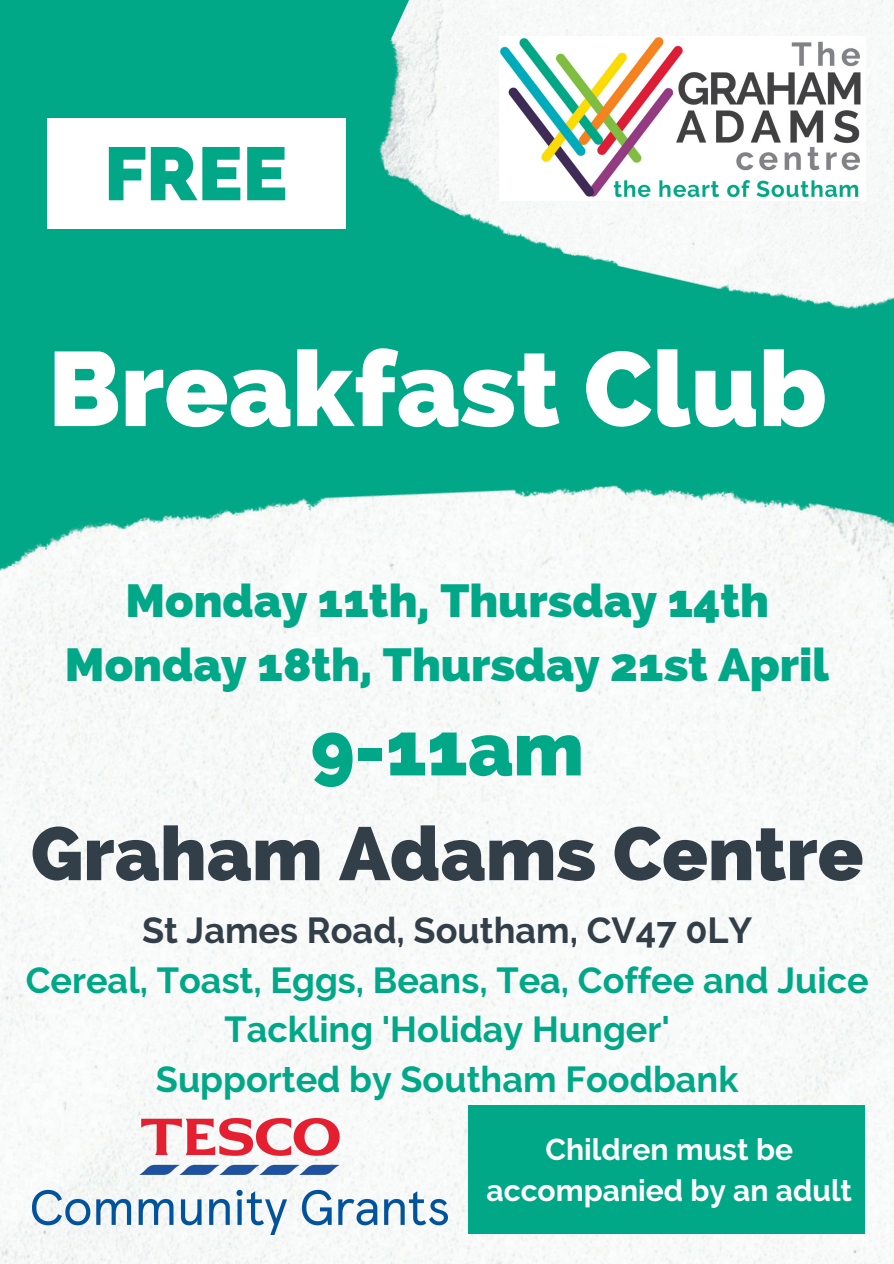
<style>
.page{position:relative;width:894px;height:1264px;background:#fff}
.page>*{position:absolute;margin:0;border:0;box-sizing:border-box;transform-origin:0 0}
.t1{font:800 105.15px "Raleway";color:#fff}
.t2{font:800 75px "Raleway";color:#323e48}
.t3{font:800 75px "Raleway";color:#00a887}
.t4{font:800 46.5px "Raleway";color:#00a887}
.t5{font:700 36px "Raleway";color:#00a887}
.t6{font:700 36px "Raleway";color:#323e48}
.t7{font:700 30px/41.7px "Raleway";color:#fff;text-align:center}
</style>
<div class="page">
<div style="left:0;top:0;width:893px;height:1263px;background:#00a887"></div>
<div style="left:47px;top:119px;width:298px;height:110px;background:#fff"></div>
<img style="left:336px;top:0;width:557px;height:309px">
<div style="left:0;top:485px;width:893px;height:778px;background:#f8f9f9"></div>
<img style="left:500px;top:36px;width:364px;height:165px">
<img style="left:33px;top:1118px;width:414px;height:116px">
<div style="left:468px;top:1105px;width:396px;height:128px;background:#00a887"></div>
<p class="t3" style="left:104px;top:130px;width:185px">FREE</p>
<p class="t1" style="left:48px;top:327px;width:780px">Breakfast Club</p>
<p class="t4" style="left:125px;top:573px;width:645px">Monday 11th, Thursday 14th</p>
<p class="t4" style="left:65px;top:637px;width:765px">Monday 18th, Thursday 21st April</p>
<p class="t3" style="left:310px;top:705px;width:275px">9-11am</p>
<p class="t2" style="left:31px;top:809px;width:834px">Graham Adams Centre</p>
<p class="t6" style="left:142px;top:909px;width:611px">St James Road, Southam, CV47 0LY</p>
<p class="t5" style="left:26px;top:959px;width:844px">Cereal, Toast, Eggs, Beans, Tea, Coffee and Juice</p>
<p class="t5" style="left:224px;top:1008px;width:447px">Tackling 'Holiday Hunger'</p>
<p class="t5" style="left:156px;top:1058px;width:584px">Supported by Southam Foodbank</p>
<p class="t7" style="left:486px;top:1128px;width:367px">Children must be accompanied by an adult</p>
</div>
